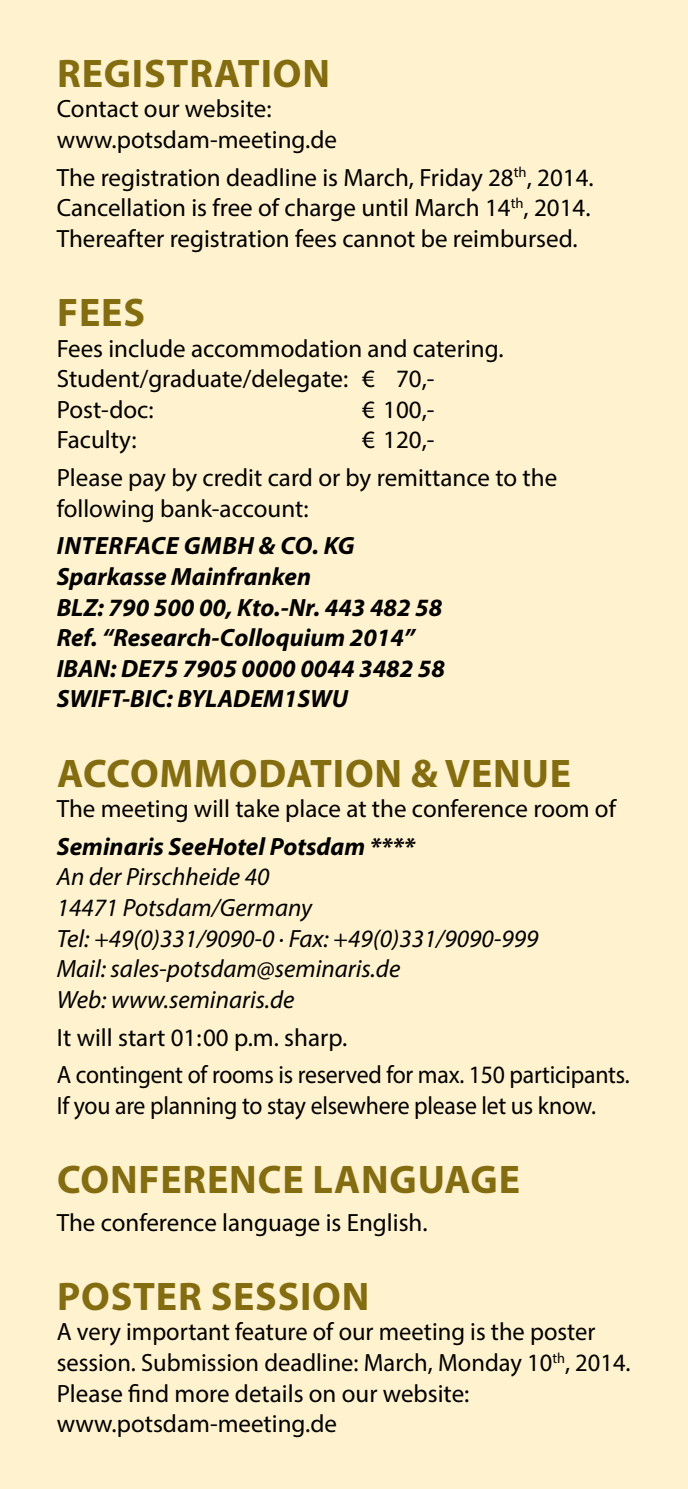
<style>
.page{position:relative;width:688px;height:1489px;background:#fff}
.page>*{position:absolute;margin:0;border:0;box-sizing:border-box;transform-origin:0 0}
.ret_headlines{font:700 40px "Myriad Pro";letter-spacing:.02em;color:#836d10}
.ret_textkörper{font:25px/30.5px "Myriad Pro";color:#000}
.ret_textkörper-2{font:italic 700 25px "Myriad Pro";color:#000}
.ret_textkörper-3{font:italic 25px "Myriad Pro";color:#000}
.ret_textkörper-4{font:25px/30.5px "Myriad Pro";color:#000;scale:.95 1}
.ret_textkörper-5{font:italic 700 25px "Myriad Pro";letter-spacing:.02em;color:#000}
</style>
<div class="page">
<div style="left:0;top:0;width:687px;height:1488px;background:#fff2ce"></div>
<p class="ret_headlines" style="left:57px;top:47px;width:274px">REGISTRATION</p>
<p class="ret_textkörper" style="left:57px;top:93px;width:216px">Contact our website:</p>
<p class="ret_textkörper" style="left:57px;top:124px;width:282px">www.potsdam-meeting.de</p>
<p class="ret_textkörper" style="left:57px;top:161px;width:538px">The registration deadline is March, Friday 28<sup>th</sup>, 2014.</p>
<p class="ret_textkörper" style="left:57px;top:192px;width:535px">Cancellation is free of charge until March 14<sup>th</sup>, 2014.<br>Thereafter registration fees cannot be reimbursed.</p>
<p class="ret_headlines" style="left:57px;top:286px;width:89px">FEES</p>
<p class="ret_textkörper" style="left:57px;top:332px;width:448px">Fees include accommodation and catering.</p>
<p class="ret_textkörper" style="left:57px;top:363px;width:379px">Student/graduate/delegate: € 70,-</p>
<p class="ret_textkörper" style="left:57px;top:394px;width:98px">Post-doc:</p>
<p class="ret_textkörper" style="left:362px;top:394px;width:74px">€ 100,-</p>
<p class="ret_textkörper" style="left:57px;top:424px;width:82px">Faculty:</p>
<p class="ret_textkörper" style="left:362px;top:424px;width:74px">€ 120,-</p>
<p class="ret_textkörper" style="left:57px;top:462px;width:502px">Please pay by credit card or by remittance to the</p>
<p class="ret_textkörper" style="left:57px;top:492px;width:253px">following bank-account:</p>
<p class="ret_textkörper-5" style="left:57px;top:529px;width:299px">INTERFACE GMBH &amp; CO. KG</p>
<p class="ret_textkörper-2" style="left:57px;top:560px;width:256px">Sparkasse Mainfranken</p>
<p class="ret_textkörper-2" style="left:57px;top:591px;width:387px">BLZ: 790 500 00, Kto.-Nr. 443 482 58</p>
<p class="ret_textkörper-2" style="left:57px;top:621px;width:360px">Ref. “Research-Colloquium 2014”</p>
<p class="ret_textkörper-2" style="left:57px;top:652px;width:389px">IBAN: DE75 7905 0000 0044 3482 58</p>
<p class="ret_textkörper-2" style="left:57px;top:682px;width:293px">SWIFT-BIC: BYLADEM1SWU</p>
<p class="ret_headlines" style="left:57px;top:747px;width:515px">ACCOMMODATION &amp; VENUE</p>
<p class="ret_textkörper" style="left:57px;top:793px;width:560px">The meeting will take place at the conference room of</p>
<p class="ret_textkörper-2" style="left:57px;top:830px;width:360px">Seminaris SeeHotel Potsdam ****</p>
<p class="ret_textkörper-3" style="left:57px;top:861px;width:214px">An der Pirschheide 40</p>
<p class="ret_textkörper-3" style="left:57px;top:892px;width:257px">14471 Potsdam/Germany</p>
<p class="ret_textkörper-3" style="left:57px;top:922px;width:483px">Tel: +49(0)331/9090-0 · Fax: +49(0)331/9090-999</p>
<p class="ret_textkörper-3" style="left:57px;top:953px;width:345px">Mail: sales-potsdam@seminaris.de</p>
<p class="ret_textkörper-3" style="left:57px;top:983px;width:239px">Web: www.seminaris.de</p>
<p class="ret_textkörper" style="left:57px;top:1021px;width:292px">It will start 01:00 p.m. sharp.</p>
<p class="ret_textkörper-4" style="left:57px;top:1059px;width:604px">A contingent of rooms is reserved for max. 150 participants.<br>If you are planning to stay elsewhere please let us know.</p>
<p class="ret_headlines" style="left:57px;top:1153px;width:464px">CONFERENCE LANGUAGE</p>
<p class="ret_textkörper" style="left:57px;top:1206px;width:372px">The conference language is English.</p>
<p class="ret_headlines" style="left:57px;top:1270px;width:314px">POSTER SESSION</p>
<p class="ret_textkörper" style="left:57px;top:1316px;width:575px">A very important feature of our meeting is the poster session. Submission deadline: March, Monday 10<sup>th</sup>, 2014.</p>
<p class="ret_textkörper" style="left:57px;top:1377px;width:414px">Please find more details on our website:</p>
<p class="ret_textkörper" style="left:57px;top:1407px;width:282px">www.potsdam-meeting.de</p>
</div>
